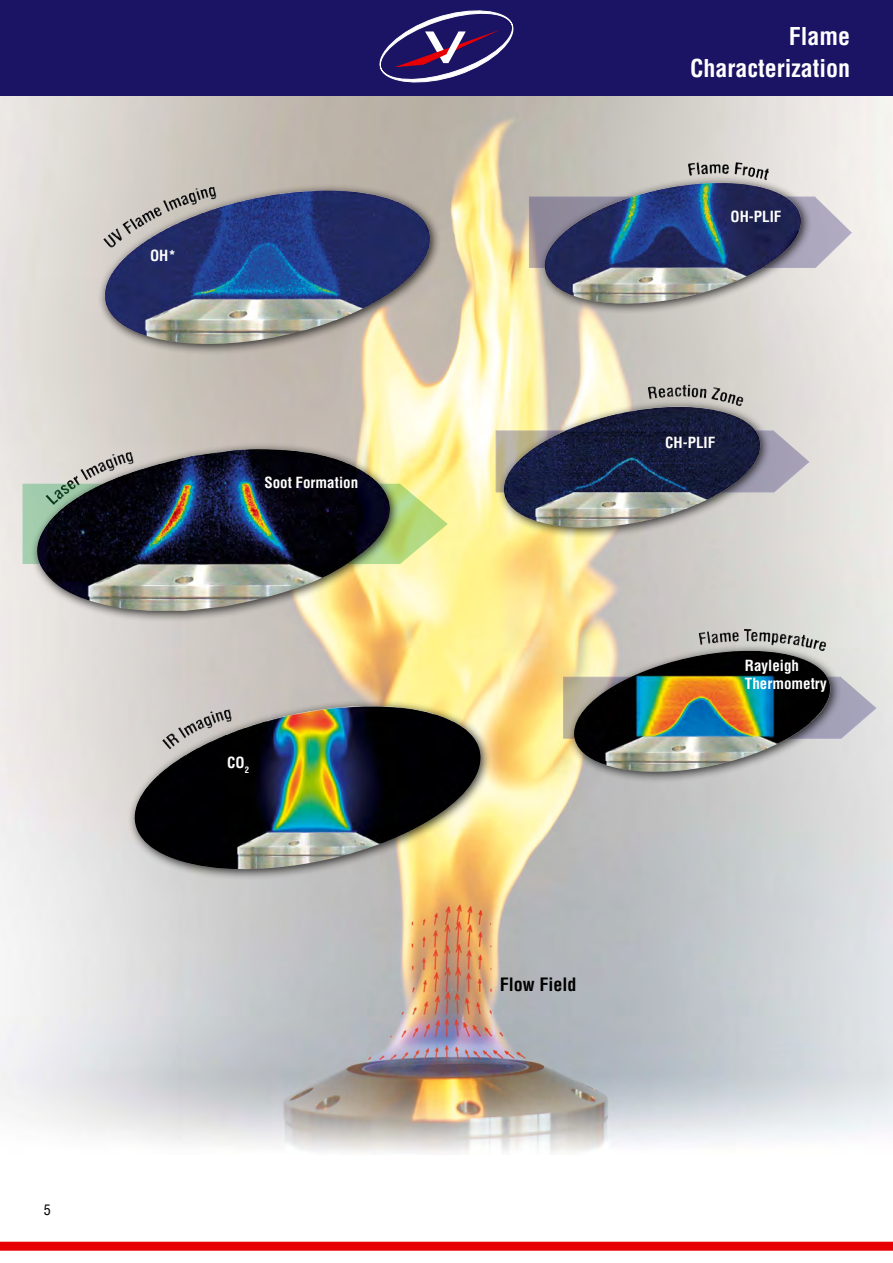
<style>
.page{position:relative;width:893px;height:1263px;background:#fff}
.page>*{position:absolute;margin:0;border:0;box-sizing:border-box;transform-origin:0 0}
.t1{font:700 condensed 24px/31.5px "Helvetica";color:#fff;text-align:right}
.t2{font:700 condensed 18px "Helvetica";color:#000}
.t3{font:700 condensed 15px/18px "Helvetica";color:#fff}
.t4{font:condensed 14.25px "Helvetica";color:#000}
</style>
<div class="page">
<div style="left:0;top:0;width:893px;height:97px;background:#1b1464"></div>
<div style="left:0;top:1242px;width:893px;height:9px;background:#e60005"></div>
<svg style="left:380px;top:11px;width:133px;height:71px"></svg>
<img style="left:0;top:96px;width:893px;height:1058px">
<img style="left:699px;top:629px;width:64px;height:15px">
<svg style="left:495px;top:430px;width:315px;height:63px;background:#c1bcc3"></svg>
<img style="left:648px;top:385px;width:73px;height:15px">
<svg style="left:529px;top:196px;width:323px;height:72px;background:#c4bec7"></svg>
<div style="left:497px;top:400px;width:274px;height:139px;background:#000;opacity:.75"></div>
<img style="left:503px;top:407px;width:258px;height:128px">
<div style="left:538px;top:175px;width:274px;height:140px;background:#000;opacity:.75"></div>
<img style="left:544px;top:183px;width:257px;height:129px">
<img style="left:688px;top:162px;width:54px;height:14px">
<div style="left:98px;top:183px;width:343px;height:172px;background:#000;opacity:.75"></div>
<img style="left:104px;top:190px;width:327px;height:164px">
<img style="left:181px;top:187px;width:36px;height:18px">
<div style="left:128px;top:699px;width:364px;height:181px;background:#000;opacity:.75"></div>
<img style="left:134px;top:706px;width:347px;height:174px">
<img style="left:196px;top:709px;width:36px;height:20px">
<svg style="left:563px;top:676px;width:314px;height:63px;background:#c4c2c8"></svg>
<div style="left:567px;top:644px;width:275px;height:139px;background:#000;opacity:.75"></div>
<img style="left:573px;top:651px;width:258px;height:129px">
<svg style="left:23px;top:484px;width:425px;height:80px;background:#d5e58f"></svg>
<div style="left:30px;top:442px;width:371px;height:180px;background:#000;opacity:.75"></div>
<img style="left:27px;top:449px;width:367px;height:162px">
<p class="t3" style="left:150px;top:247px;width:27px">OH*</p>
<p class="t3" style="left:264px;top:473px;width:95px">Soot Formation</p>
<p class="t3" style="left:227px;top:753px;width:23px">CO<sub>2</sub></p>
<p class="t4" style="left:44px;top:1201px;width:9px">5</p>
<h1 class="t1" style="left:690px;top:21px;width:162px">Flame<br>Characterization</h1>
<p class="t3" style="left:730px;top:208px;width:52px">OH-PLIF</p>
<p class="t3" style="left:665px;top:434px;width:52px">CH-PLIF</p>
<p class="t3" style="left:745px;top:656px;width:83px">Rayleigh<br>Thermometry</p>
<p class="t2" style="left:500px;top:974px;width:78px">Flow Field</p>
</div>
